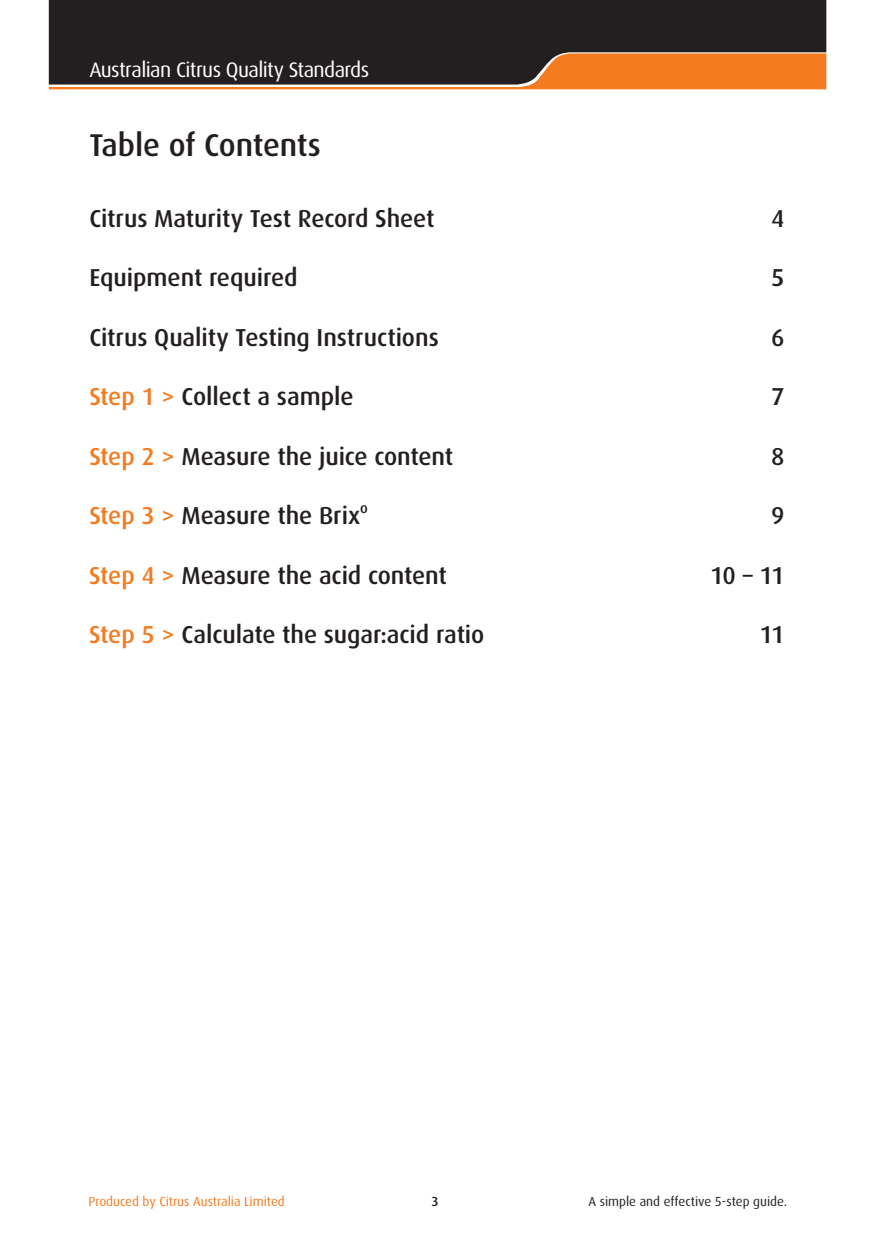
<style>
.page{position:relative;width:876px;height:1241px;background:#fff}
.page>*{position:absolute;margin:0;border:0;box-sizing:border-box;transform-origin:0 0}
.t1{font:500 31.5px "Dax";letter-spacing:-.01em;color:#231f20}
.t2{font:500 24.5px "Dax";letter-spacing:-.005em;color:#231f20}
.t3{font:21px "Dax";letter-spacing:-.03em;color:#fff}
.t4{font:500 14.35px "Dax";color:#231f20}
.t5{font:13.12px "Dax";color:#f47b20}
.t6{font:13.12px "Dax";color:#231f20}
.t7{font:500 13.12px "Dax";color:#231f20}
.s1{color:#f47b20}
</style>
<div class="page">
<div style="left:49px;top:0;width:777px;height:53px;background:#231f20"></div>
<svg style="left:49px;top:53px;width:777px;height:36px;background:#7f4e2b"></svg>
<p class="t3" style="left:89px;top:59px;width:281px">Australian Citrus Quality Standards</p>
<p class="t1" style="left:89px;top:127px;width:233px">Table of Contents</p>
<p class="t2" style="left:89px;top:204px;width:347px">Citrus Maturity Test Record Sheet</p>
<p class="t2" style="left:771px;top:204px;width:15px">4</p>
<p class="t2" style="left:89px;top:264px;width:210px">Equipment required</p>
<p class="t2" style="left:771px;top:264px;width:15px">5</p>
<p class="t2" style="left:89px;top:323px;width:351px">Citrus Quality Testing Instructions</p>
<p class="t2" style="left:771px;top:323px;width:15px">6</p>
<p class="t2" style="left:89px;top:383px;width:266px"><span class="s1">Step 1 &gt;</span> Collect a sample</p>
<p class="t2" style="left:771px;top:383px;width:15px">7</p>
<p class="t2" style="left:89px;top:442px;width:365px"><span class="s1">Step 2 &gt;</span> Measure the juice content</p>
<p class="t2" style="left:771px;top:442px;width:15px">8</p>
<p class="t2" style="left:89px;top:502px;width:272px"><span class="s1">Step 3 &gt;</span> Measure the Brix</p>
<p class="t4" style="left:360px;top:499px;width:9px">o</p>
<p class="t2" style="left:771px;top:502px;width:15px">9</p>
<p class="t2" style="left:89px;top:561px;width:359px"><span class="s1">Step 4 &gt;</span> Measure the acid content</p>
<p class="t2" style="left:710px;top:561px;width:76px">10 – 11</p>
<p class="t2" style="left:89px;top:621px;width:396px"><span class="s1">Step 5 &gt;</span> Calculate the sugar:acid ratio</p>
<p class="t2" style="left:759px;top:621px;width:26px">11</p>
<p class="t5" style="left:88px;top:1194px;width:198px">Produced by Citrus Australia Limited</p>
<p class="t7" style="left:431px;top:1194px;width:9px">3</p>
<p class="t6" style="left:588px;top:1194px;width:200px">A simple and effective 5-step guide.</p>
</div>
